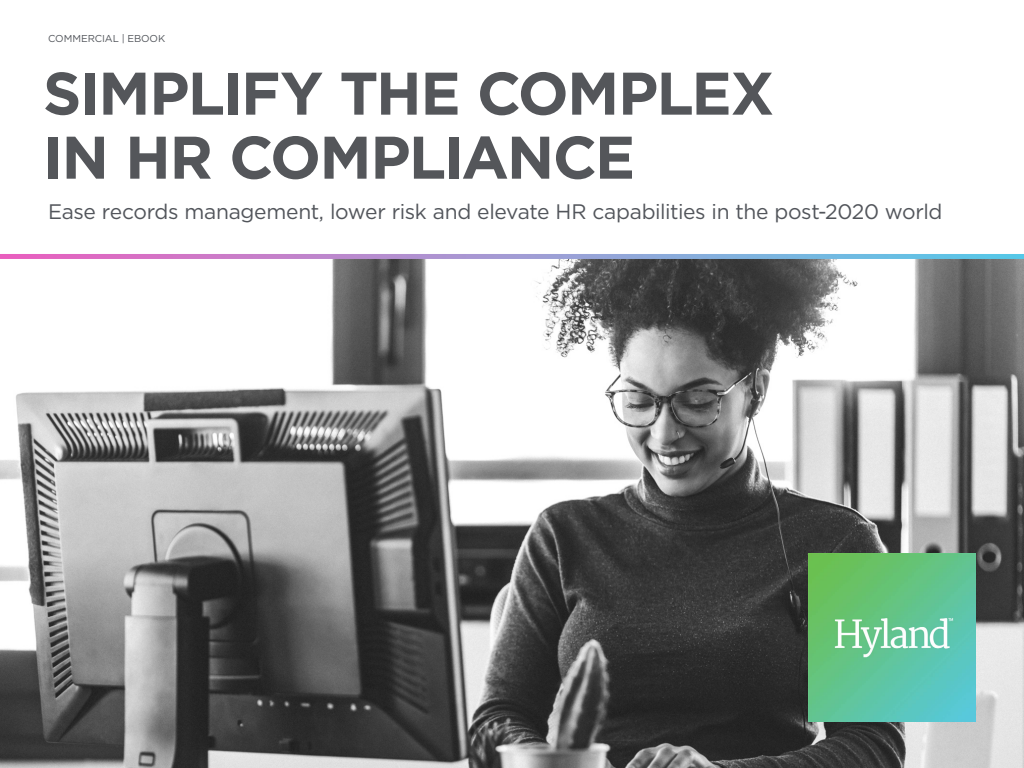
<style>
.page{position:relative;width:1024px;height:768px;background:#fff}
.page>*{position:absolute;margin:0;border:0;box-sizing:border-box;transform-origin:0 0}
.t1{font:700 60px/64px "Gotham";letter-spacing:-.025em;color:#54565a}
.t2{font:21px "Gotham HTF";letter-spacing:-.02em;color:#52555b}
.t3{font:10px "Gotham HTF";letter-spacing:-.005em;color:#52555b}
</style>
<div class="page">
<img style="left:0;top:259px;width:1024px;height:509px">
<img style="left:808px;top:553px;width:168px;height:168px">
<svg style="left:0;top:254px;width:1024px;height:5px"></svg>
<p class="t3" style="left:48px;top:33px;width:119px">COMMERCIAL | EBOOK</p>
<h1 class="t1" style="left:43px;top:61px;width:733px">SIMPLIFY THE COMPLEX<br>IN HR COMPLIANCE</h1>
<p class="t2" style="left:48px;top:200px;width:896px">Ease records management, lower risk and elevate HR capabilities in the post-2020 world</p>
</div>
